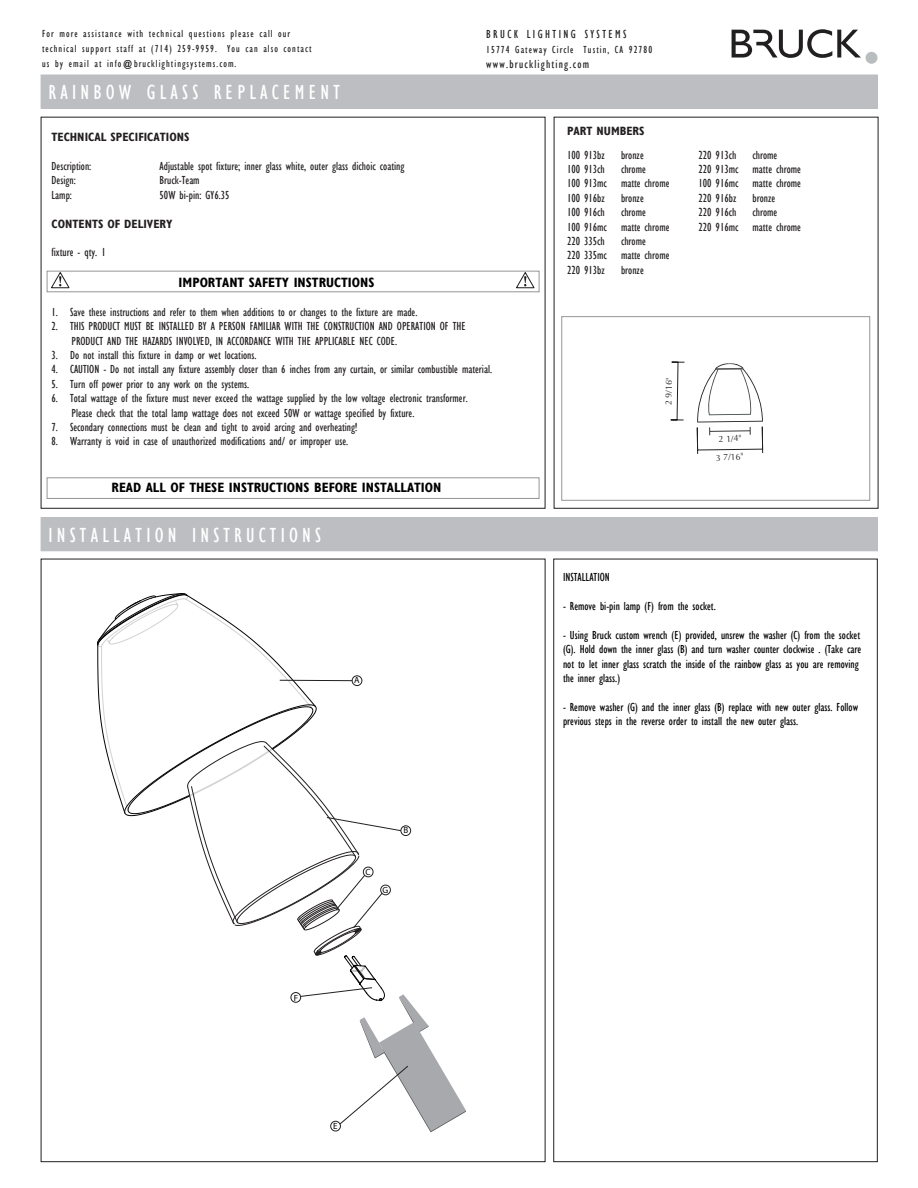
<style>
.page{position:relative;width:918px;height:1188px;background:#fff}
.page>*{position:absolute;margin:0;border:0;box-sizing:border-box;transform-origin:0 0}
.t1{font:condensed 21px "Gill Sans";letter-spacing:.2em;color:#fff}
.t2{font:700 condensed 13.5px "Gill Sans";color:#000}
.t3{font:condensed 12px/14.4px "Gill Sans";color:#231f20}
.t4{font:condensed 12px/14.4px "Gill Sans";color:#000}
.t5{font:700 condensed 12px "Gill Sans";color:#231f20}
.t6{font:condensed 12px "Gill Sans";letter-spacing:.1em;color:#211f1f}
.t7{font:condensed 12px "Gill Sans";letter-spacing:.2em;color:#211f1f}
.t8{font:condensed 12px "Gill Sans";color:#050504}
.t9{font:condensed 10.5px/15px "Gill Sans";letter-spacing:.1em;color:#211f1f}
.t10{font:9px "Myriad";color:#050504}
.t11{font:8.85px "Optima";color:#231f20}
</style>
<div class="page">
<div style="left:41px;top:75px;width:837px;height:33px;background:#bdbec1"></div>
<div style="left:41px;top:75px;width:837px;height:34px;border:1px solid #bdbec1"></div>
<div style="left:41px;top:518px;width:837px;height:33px;background:#bdbec1"></div>
<div style="left:41px;top:517px;width:837px;height:34px;border:1px solid #bdbec1"></div>
<div style="left:47px;top:271px;width:492px;height:21px;border:1px solid #939598"></div>
<div style="left:47px;top:477px;width:492px;height:22px;border:1px solid #939598"></div>
<svg style="left:50px;top:270px;width:21px;height:19px"></svg>
<div style="left:561px;top:316px;width:309px;height:185px;border:1px solid #939598"></div>
<svg style="left:763px;top:29px;width:98px;height:29px"></svg>
<div style="left:866px;top:52px;width:12px;height:12px;background:#babdbf;border-radius:50%"></div>
<svg style="left:208px;top:29px;width:555px;height:426px"></svg>
<svg style="left:670px;top:361px;width:15px;height:60px"></svg>
<svg style="left:697px;top:361px;width:66px;height:74px"></svg>
<svg style="left:97px;top:593px;width:369px;height:539px"></svg>
<p class="t9" style="left:42px;top:26px;width:271px">For more assistance with technical questions please call our technical support staff at (714) 259-9959. You can also contact us by email at info@brucklightingsystems.com.</p>
<h1 class="t1" style="left:49px;top:80px;width:293px">RAINBOW GLASS REPLACEMENT</h1>
<p class="t7" style="left:486px;top:27px;width:142px">BRUCK LIGHTING SYSTEMS</p>
<p class="t9" style="left:486px;top:42px;width:167px">15774 Gateway Circle Tustin, CA 92780</p>
<p class="t6" style="left:486px;top:57px;width:104px">www.brucklighting.com</p>
<p class="t5" style="left:52px;top:130px;width:139px">TECHNICAL SPECIFICATIONS</p>
<p class="t3" style="left:52px;top:159px;width:41px">Description:</p>
<p class="t3" style="left:160px;top:159px;width:246px">Adjustable spot fixture; inner glass white, outer glass dichoic coating</p>
<p class="t3" style="left:52px;top:173px;width:26px">Design:</p>
<p class="t3" style="left:160px;top:173px;width:42px">Bruck-Team</p>
<p class="t3" style="left:52px;top:188px;width:22px">Lamp:</p>
<p class="t3" style="left:160px;top:188px;width:72px">50W bi-pin: GY6.35</p>
<p class="t5" style="left:52px;top:216px;width:123px">CONTENTS OF DELIVERY</p>
<p class="t3" style="left:52px;top:245px;width:56px">fixture - qty. 1</p>
<p class="t2" style="left:179px;top:274px;width:197px">IMPORTANT SAFETY INSTRUCTIONS</p>
<p class="t3" style="left:52px;top:305px;width:367px">1. Save these instructions and refer to them when additions to or changes to the fixture are made.</p>
<p class="t3" style="left:72px;top:319px;width:396px;text-indent:-20px">2. THIS PRODUCT MUST BE INSTALLED BY A PERSON FAMILIAR WITH THE CONSTRUCTION AND OPERATION OF THE<br>PRODUCT AND THE HAZARDS INVOLVED, IN ACCORDANCE WITH THE APPLICABLE NEC CODE.</p>
<p class="t3" style="left:52px;top:348px;width:207px">3. Do not install this fixture in damp or wet locations.</p>
<p class="t3" style="left:52px;top:362px;width:442px">4. CAUTION - Do not install any fixture assembly closer than 6 inches from any curtain, or similar combustible material.</p>
<p class="t3" style="left:52px;top:377px;width:199px">5. Turn off power prior to any work on the systems.</p>
<p class="t3" style="left:72px;top:391px;width:398px;text-indent:-20px">6. Total wattage of the fixture must never exceed the wattage supplied by the low voltage electronic transformer.<br>Please check that the total lamp wattage does not exceed 50W or wattage specified by fixture.</p>
<p class="t3" style="left:52px;top:420px;width:307px">7. Secondary connections must be clean and tight to avoid arcing and overheating!</p>
<p class="t3" style="left:52px;top:434px;width:298px">8. Warranty is void in case of unauthorized modifications and/ or improper use.</p>
<p class="t2" style="left:112px;top:479px;width:331px">READ ALL OF THESE INSTRUCTIONS BEFORE INSTALLATION</p>
<h1 class="t1" style="left:49px;top:522px;width:274px">INSTALLATION INSTRUCTIONS</h1>
<p class="t5" style="left:567px;top:124px;width:79px">PART NUMBERS</p>
<p class="t3" style="left:567px;top:147px;width:39px">100 913bz</p>
<p class="t3" style="left:621px;top:147px;width:24px">bronze</p>
<p class="t3" style="left:567px;top:162px;width:39px">100 913ch</p>
<p class="t3" style="left:567px;top:162px;width:104px;text-indent:54px">chrome<br>100 913mc matte chrome<br>100 916bz</p>
<p class="t3" style="left:621px;top:191px;width:24px">bronze</p>
<p class="t3" style="left:567px;top:205px;width:39px">100 916ch</p>
<p class="t3" style="left:567px;top:205px;width:104px;text-indent:54px">chrome<br>100 916mc matte chrome<br>220 335ch</p>
<p class="t3" style="left:567px;top:234px;width:104px;text-indent:54px">chrome<br>220 335mc matte chrome<br>220 913bz</p>
<p class="t3" style="left:621px;top:263px;width:24px">bronze</p>
<p class="t11" style="left:663px;top:405px;width:29px;rotate:-89deg">2 9/16"</p>
<p class="t3" style="left:699px;top:147px;width:39px">220 913ch</p>
<p class="t3" style="left:699px;top:147px;width:104px;text-indent:54px">chrome<br>220 913mc matte chrome<br>100 916mc matte chrome<br>220 916bz</p>
<p class="t3" style="left:753px;top:190px;width:24px">bronze</p>
<p class="t3" style="left:699px;top:205px;width:39px">220 916ch</p>
<p class="t3" style="left:699px;top:205px;width:104px;text-indent:54px">chrome<br>220 916mc matte chrome</p>
<p class="t11" style="left:719px;top:434px;width:24px;rotate:-3deg">2 1/4"</p>
<p class="t11" style="left:716px;top:453px;width:29px;rotate:-3deg">3 7/16"</p>
<p class="t10" style="left:354px;top:676px;width:7px">A</p>
<p class="t10" style="left:294px;top:993px;width:6px">F</p>
<p class="t10" style="left:365px;top:867px;width:7px">C</p>
<p class="t10" style="left:382px;top:885px;width:7px">G</p>
<p class="t10" style="left:404px;top:826px;width:6px">B</p>
<p class="t10" style="left:333px;top:1121px;width:6px">E</p>
<p class="t8" style="left:563px;top:570px;width:48px">INSTALLATION</p>
<p class="t4" style="left:563px;top:599px;width:154px">- Remove bi-pin lamp (F) from the socket.</p>
<p class="t4" style="left:563px;top:628px;width:300px">- Using Bruck custom wrench (E) provided, unsrew the washer (C) from the socket (G). Hold down the inner glass (B) and turn washer counter clockwise . (Take care not to let inner glass scratch the inside of the rainbow glass as you are removing the inner glass.)</p>
<p class="t4" style="left:563px;top:700px;width:296px">- Remove washer (G) and the inner glass (B) replace with new outer glass. Follow previous steps in the reverse order to install the new outer glass.</p>
</div>
